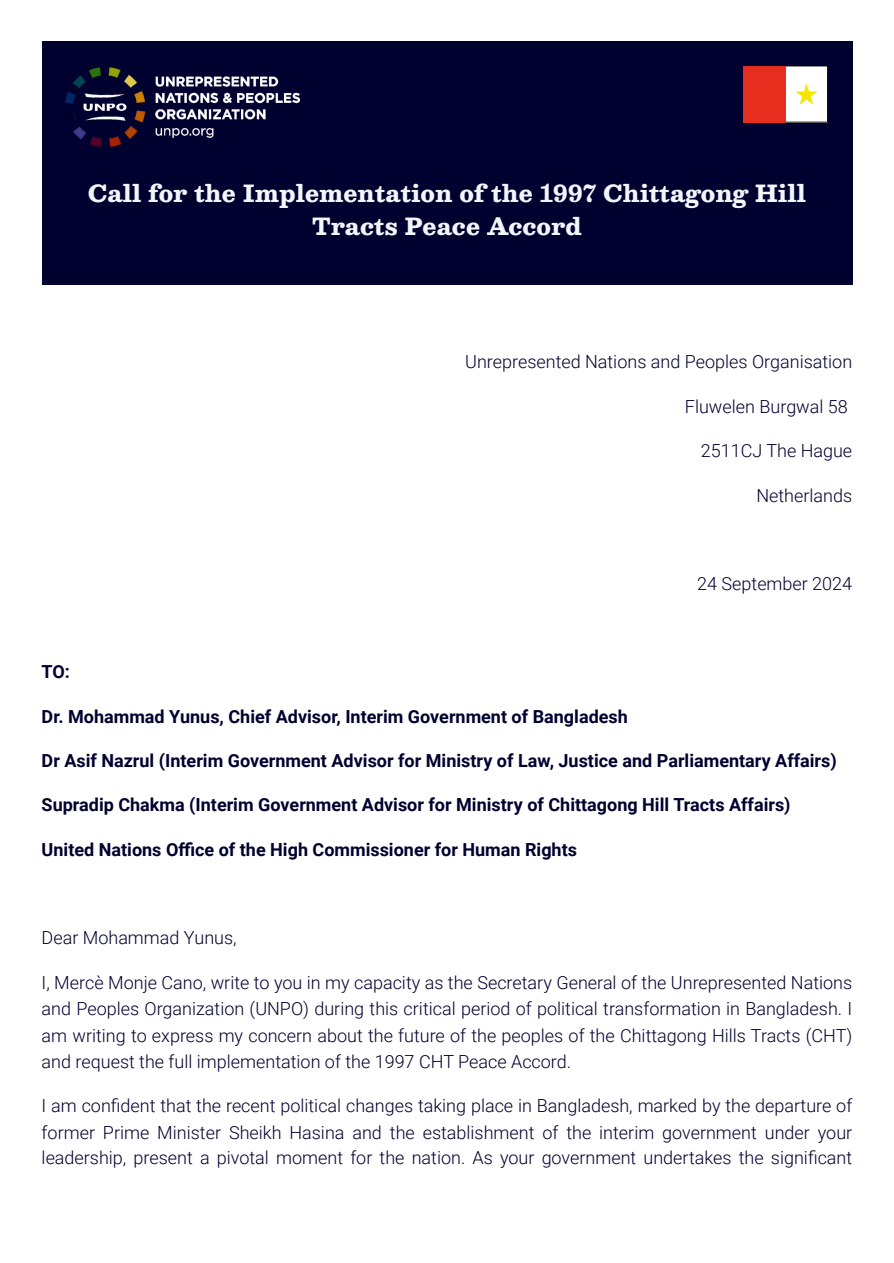
<style>
.page{position:relative;width:894px;height:1263px;background:#fff}
.page>*{position:absolute;margin:0;border:0;box-sizing:border-box;transform-origin:0 0}
.t1{font:800 23.25px/32.4px "Besley";color:#f2f6fb;text-align:center}
.t2{font:300 18px/26.2px "Roboto";color:#01012f;text-align:justify}
.t3{font:700 18px "Roboto";color:#01012f}
</style>
<div class="page">
<div style="left:42px;top:42px;width:810px;height:243px;background:#01012f"></div>
<div style="left:785px;top:66px;width:42px;height:56px;background:#fff"></div>
<svg style="left:795px;top:83px;width:22px;height:22px"></svg>
<div style="left:743px;top:66px;width:42px;height:56px;background:#e62e1f"></div>
<img style="left:66px;top:67px;width:233px;height:80px">
<p class="t1" style="left:88px;top:177px;width:719px">Call for the Implementation of the 1997 Chittagong Hill<br>Tracts Peace Accord</p>
<p class="t2" style="left:465px;top:349px;width:388px">Unrepresented Nations and Peoples Organisation</p>
<p class="t2" style="left:684px;top:394px;width:164px">Fluwelen Burgwal 58</p>
<p class="t2" style="left:700px;top:437px;width:153px">2511CJ The Hague</p>
<p class="t2" style="left:756px;top:482px;width:97px">Netherlands</p>
<p class="t2" style="left:697px;top:570px;width:156px">24 September 2024</p>
<h1 class="t3" style="left:42px;top:662px;width:30px">TO:</h1>
<h1 class="t3" style="left:42px;top:707px;width:587px">Dr. Mohammad Yunus, Chief Advisor, Interim Government of Bangladesh</h1>
<h1 class="t3" style="left:42px;top:751px;width:796px">Dr Asif Nazrul (Interim Government Advisor for Ministry of Law, Justice and Parliamentary Affairs)</h1>
<h1 class="t3" style="left:42px;top:794px;width:750px">Supradip Chakma (Interim Government Advisor for Ministry of Chittagong Hill Tracts Affairs)</h1>
<h1 class="t3" style="left:42px;top:839px;width:536px">United Nations Office of the High Commissioner for Human Rights</h1>
<p class="t2" style="left:42px;top:925px;width:196px">Dear Mohammad Yunus,</p>
<p class="t2" style="left:42px;top:970px;width:811px">I, Mercè Monje Cano, write to you in my capacity as the Secretary General of the Unrepresented Nations and Peoples Organization (UNPO) during this critical period of political transformation in Bangladesh. I am writing to express my concern about the future of the peoples of the Chittagong Hills Tracts (CHT) and request the full implementation of the 1997 CHT Peace Accord.</p>
<p class="t2" style="left:42px;top:1092px;width:811px">I am confident that the recent political changes taking place in Bangladesh, marked by the departure of former Prime Minister Sheikh Hasina and the establishment of the interim government under your leadership, present a pivotal moment for the nation. As your government undertakes the significant</p>
</div>
